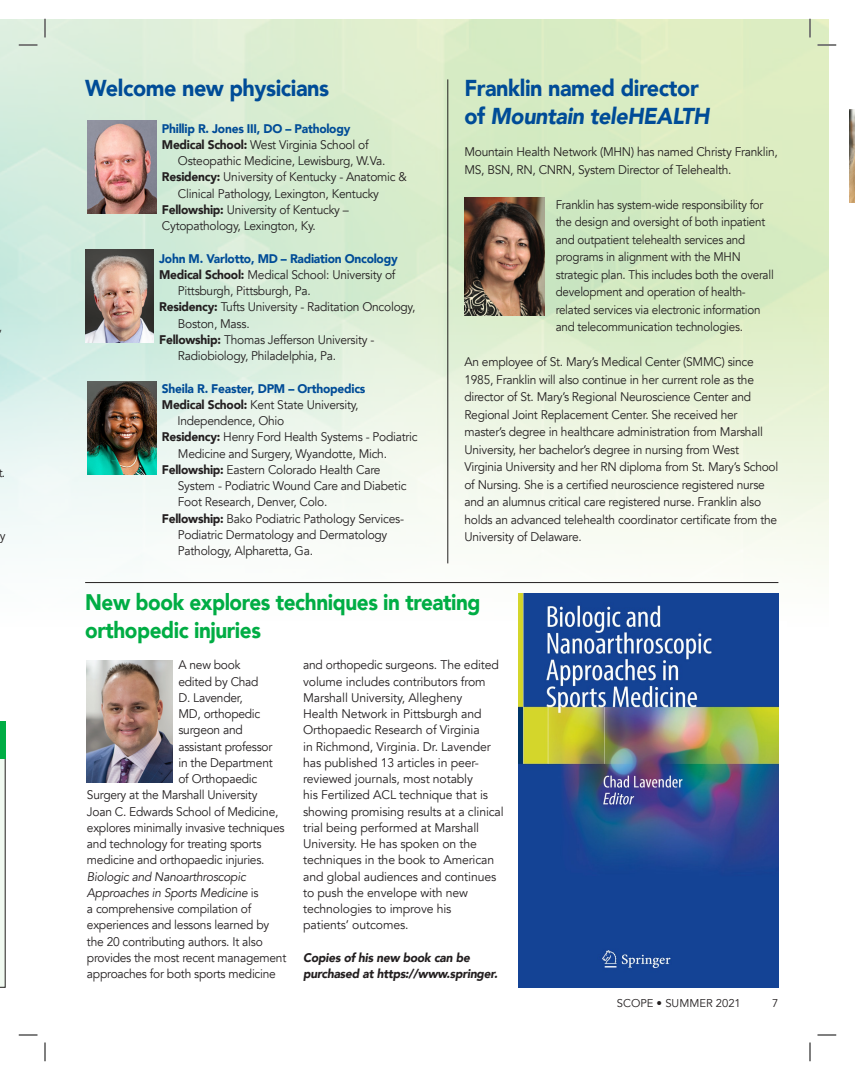
<style>
.page{position:relative;width:855px;height:1080px;background:#fff}
.page>*{position:absolute;margin:0;border:0;box-sizing:border-box;transform-origin:0 0}
.t1{font:900 23px "Avenir";letter-spacing:-.02em;color:#004c97;scale:.94 1}
.t2{font:italic 900 23px "Avenir";letter-spacing:-.02em;color:#004c97;scale:.94 1}
.t3{font:900 22.5px/27.5px "Avenir";letter-spacing:-.02em;color:#00ad44;scale:.92 1}
.t4{font:12.5px/16.2px "Avenir";letter-spacing:-.02em;color:#231f20;scale:.96 1}
.t5{font:12.5px/17.5px "Avenir";letter-spacing:-.02em;color:#231f20;scale:.93 1}
.t6{font:900 12.5px "Avenir";letter-spacing:-.02em;color:#004c97;scale:.96 1}
.t7{font:italic 900 12.5px/16.2px "Avenir";letter-spacing:-.02em;color:#231f20;scale:.96 1}
.t8{font:12.5px "Avenir";letter-spacing:-.02em;color:#231f20;scale:.95 1}
.t9{font:11.25px "Avenir";color:#231f20}
.s1{font-weight:900}
.s2{font-style:normal}
.s3{font-style:italic}
</style>
<div class="page">
<img style="left:0;top:20px;width:829px;height:763px">
<svg style="left:0;top:721px;width:6px;height:267px"></svg>
<div style="left:0;top:721px;width:5px;height:38px;background:#00ad44"></div>
<img style="left:464px;top:197px;width:80px;height:118px">
<img style="left:850px;top:110px;width:5px;height:92px">
<img style="left:88px;top:121px;width:68px;height:93px">
<img style="left:85px;top:250px;width:69px;height:93px">
<img style="left:88px;top:381px;width:68px;height:93px">
<div style="left:92px;top:621px;width:695px;height:375px;background:#fff"></div>
<img style="left:518px;top:594px;width:260px;height:394px">
<img style="left:87px;top:661px;width:86px;height:121px">
<hr style="left:85px;top:582px;width:693px;height:1px;background:#231f20">
<hr style="left:447px;top:79px;width:1px;height:484px;background:#231f20">
<svg style="left:19px;top:44px;width:19px;height:2px"></svg>
<svg style="left:818px;top:44px;width:18px;height:2px"></svg>
<svg style="left:19px;top:1034px;width:19px;height:2px"></svg>
<svg style="left:818px;top:1034px;width:18px;height:2px"></svg>
<svg style="left:44px;top:19px;width:2px;height:19px"></svg>
<svg style="left:44px;top:1042px;width:2px;height:19px"></svg>
<svg style="left:809px;top:19px;width:2px;height:19px"></svg>
<svg style="left:809px;top:1042px;width:2px;height:19px"></svg>
<p class="t4" style="left:-1px;top:319px;width:5px">,</p>
<p class="t8" style="left:-2px;top:466px;width:9px">t.</p>
<p class="t4" style="left:-1px;top:528px;width:8px">y</p>
<h1 class="t1" style="left:85px;top:69px;width:261px">Welcome new physicians</h1>
<p class="t6" style="left:162px;top:118px;width:198px">Phillip R. Jones III, DO – Pathology</p>
<p class="t4" style="left:162px;top:137px;width:217px"><span class="s1">Medical School:</span> West Virginia School of</p>
<p class="t4" style="left:178px;top:153px;width:218px">Osteopathic Medicine, Lewisburg, W.Va.</p>
<p class="t4" style="left:162px;top:169px;width:257px"><span class="s1">Residency:</span> University of Kentucky - Anatomic &amp;</p>
<p class="t4" style="left:178px;top:185px;width:211px">Clinical Pathology, Lexington, Kentucky</p>
<p class="t4" style="left:162px;top:202px;width:196px"><span class="s1">Fellowship:</span> University of Kentucky –</p>
<p class="t4" style="left:162px;top:218px;width:162px">Cytopathology, Lexington, Ky.</p>
<p class="t6" style="left:159px;top:248px;width:250px">John M. Varlotto, MD – Radiation Oncology</p>
<p class="t4" style="left:159px;top:267px;width:248px"><span class="s1">Medical School:</span> Medical School: University of</p>
<p class="t4" style="left:178px;top:283px;width:140px">Pittsburgh, Pittsburgh, Pa.</p>
<p class="t4" style="left:159px;top:299px;width:268px"><span class="s1">Residency:</span> Tufts University - Raditation Oncology,</p>
<p class="t4" style="left:178px;top:315px;width:76px">Boston, Mass.</p>
<p class="t4" style="left:159px;top:332px;width:226px"><span class="s1">Fellowship:</span> Thomas Jefferson University -</p>
<p class="t4" style="left:178px;top:348px;width:166px">Radiobiology, Philadelphia, Pa.</p>
<p class="t6" style="left:162px;top:378px;width:214px">Sheila R. Feaster, DPM – Orthopedics</p>
<p class="t4" style="left:162px;top:397px;width:206px"><span class="s1">Medical School:</span> Kent State University,</p>
<p class="t4" style="left:177px;top:413px;width:113px">Independence, Ohio</p>
<p class="t4" style="left:162px;top:429px;width:268px"><span class="s1">Residency:</span> Henry Ford Health Systems - Podiatric</p>
<p class="t4" style="left:178px;top:445px;width:219px">Medicine and Surgery, Wyandotte, Mich.</p>
<p class="t4" style="left:162px;top:462px;width:229px"><span class="s1">Fellowship:</span> Eastern Colorado Health Care</p>
<p class="t4" style="left:178px;top:478px;width:240px">System - Podiatric Wound Care and Diabetic</p>
<p class="t4" style="left:178px;top:494px;width:157px">Foot Research, Denver, Colo.</p>
<p class="t4" style="left:162px;top:510px;width:254px"><span class="s1">Fellowship:</span> Bako Podiatric Pathology Services-</p>
<p class="t4" style="left:178px;top:527px;width:220px">Podiatric Dermatology and Dermatology</p>
<p class="t4" style="left:178px;top:543px;width:142px">Pathology, Alpharetta, Ga.</p>
<p class="t1" style="left:464px;top:69px;width:251px">Franklin named director</p>
<p class="t2" style="left:464px;top:97px;width:262px"><span class="s2">of</span> Mountain teleHEALTH</p>
<p class="t4" style="left:464px;top:143px;width:328px;line-height:17.5px">Mountain Health Network (MHN) has named Christy Franklin,<br>MS, BSN, RN, CNRN, System Director of Telehealth.</p>
<p class="t5" style="left:556px;top:196px;width:236px">Franklin has system-wide responsibility for the design and oversight of both inpatient and outpatient telehealth services and programs in alignment with the MHN strategic plan. This includes both the overall development and operation of health&shy;related services via electronic information and telecommunication technologies.</p>
<p class="t4" style="left:464px;top:353px;width:329px;line-height:17.5px">An employee of St. Mary’s Medical Center (SMMC) since 1985, Franklin will also continue in her current role as the director of St. Mary’s Regional Neuroscience Center and Regional Joint Replacement Center. She received her master’s degree in healthcare administration from Marshall University, her bachelor’s degree in nursing from West Virginia University and her RN diploma from St. Mary’s School of Nursing. She is a certified neuroscience registered nurse and an alumnus critical care registered nurse. Franklin also holds an advanced telehealth coordinator certificate from the University of Delaware.</p>
<h2 class="t3" style="left:85px;top:588px;width:431px">New book explores techniques in treating orthopedic injuries</h2>
<p class="t4" style="left:178px;top:657px;width:66px">A new book</p>
<p class="t4" style="left:178px;top:674px;width:85px">edited by Chad</p>
<p class="t4" style="left:178px;top:690px;width:69px">D. Lavender,</p>
<p class="t4" style="left:178px;top:706px;width:87px">MD, orthopedic</p>
<p class="t4" style="left:178px;top:722px;width:69px">surgeon and</p>
<p class="t4" style="left:178px;top:739px;width:100px">assistant professor</p>
<p class="t4" style="left:178px;top:755px;width:100px">in the Department</p>
<p class="t4" style="left:178px;top:771px;width:84px">of Orthopaedic</p>
<p class="t4" style="left:87px;top:787px;width:179px">Surgery at the Marshall University</p>
<p class="t4" style="left:87px;top:804px;width:201px">Joan C. Edwards School of Medicine,</p>
<p class="t4" style="left:87px;top:820px;width:207px">explores minimally invasive techniques</p>
<p class="t4" style="left:87px;top:836px;width:183px">and technology for treating sports</p>
<p class="t4" style="left:87px;top:852px;width:187px">medicine and orthopaedic injuries.</p>
<p class="t4" style="left:87px;top:869px;width:209px"><span class="s3">Biologic and Nanoarthroscopic Approaches in Sports Medicine</span> is<br>a comprehensive compilation of experiences and lessons learned by the 20 contributing authors. It also provides the most recent management approaches for both sports medicine</p>
<p class="t4" style="left:303px;top:657px;width:210px">and orthopedic surgeons. The edited volume includes contributors from Marshall University, Allegheny<br>Health Network in Pittsburgh and Orthopaedic Research of Virginia<br>in Richmond, Virginia. Dr. Lavender has published 13 articles in peer&shy;reviewed journals, most notably<br>his Fertilized ACL technique that is showing promising results at a clinical trial being performed at Marshall University. He has spoken on the techniques in the book to American and global audiences and continues to push the envelope with new technologies to improve his<br>patients’ outcomes.</p>
<p class="t7" style="left:303px;top:949px;width:204px">Copies of his new book can be purchased at https://www.springer.</p>
<p class="t9" style="left:617px;top:996px;width:126px">SCOPE • SUMMER 2021</p>
<p class="t9" style="left:772px;top:996px;width:8px">7</p>
</div>
